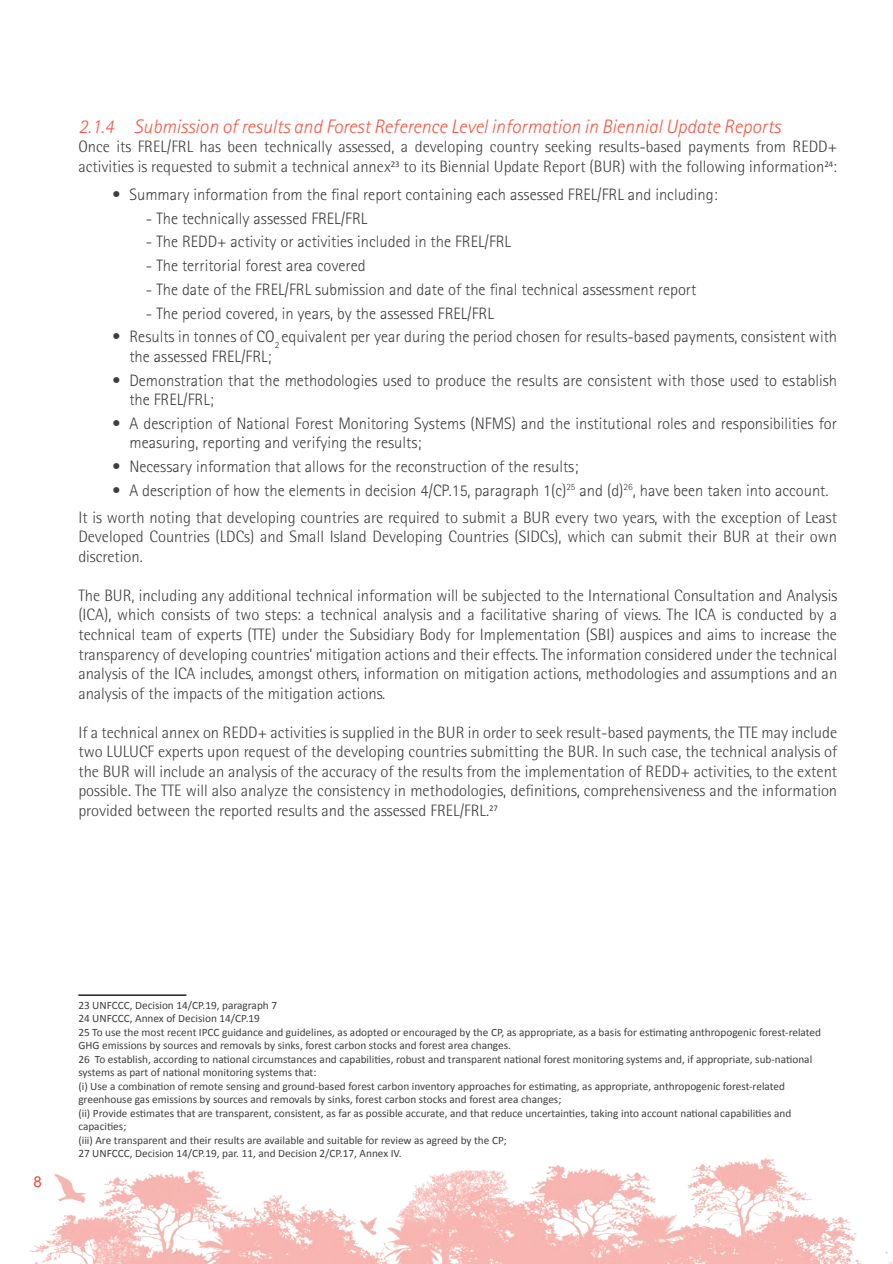
<style>
.page{position:relative;width:893px;height:1264px;background:#fff}
.page>*{position:absolute;margin:0;border:0;box-sizing:border-box;transform-origin:0 0}
.t1{font:italic 300 19.5px "Rotis Sans Serif";color:#f15b49}
.t2{font:300 16.5px/19.5px "Rotis Semi Sans";color:#3e3e3f;text-align:justify}
.t3{font:300 16.5px/19.5px "Rotis Sans Serif";color:#3e3e3f}
.t4{font:15px "Arial";color:#ef463b}
.t5{font:11.25px/13.5px "Calibri";color:#3e3e3f}
</style>
<div class="page">
<img style="left:30px;top:1158px;width:859px;height:105px">
<hr style="left:78px;top:994px;width:108px;height:1px;background:#231f20">
<p class="t1" style="left:78px;top:115px;width:703px">2.1.4 Submission of results and Forest Reference Level information in Biennial Update Reports</p>
<p class="t2" style="left:78px;top:137px;width:760px">Once its FREL/FRL has been technically assessed, a developing country seeking results-based payments from REDD+ activities is requested to submit a technical annex<sup>23</sup> to its Biennial Update Report (BUR) with the following information<sup>24</sup>:</p>
<p class="t3" style="left:112px;top:184px;width:606px">• Summary information from the final report containing each assessed FREL/FRL and including:</p>
<p class="t3" style="left:146px;top:208px;width:223px">- The technically assessed FREL/FRL</p>
<p class="t3" style="left:146px;top:232px;width:366px">- The REDD+ activity or activities included in the FREL/FRL</p>
<p class="t3" style="left:146px;top:256px;width:221px">- The territorial forest area covered</p>
<p class="t3" style="left:146px;top:279px;width:551px">- The date of the FREL/FRL submission and date of the final technical assessment report</p>
<p class="t3" style="left:146px;top:303px;width:349px">- The period covered, in years, by the assessed FREL/FRL</p>
<p class="t3" style="left:129px;top:327px;width:709px;text-indent:-17px">• Results in tonnes of CO<sub>2</sub> equivalent per year during the period chosen for results-based payments, consistent with the assessed FREL/FRL;</p>
<p class="t3" style="left:129px;top:370px;width:709px;text-indent:-17px">• Demonstration that the methodologies used to produce the results are consistent with those used to establish the FREL/FRL;</p>
<p class="t3" style="left:129px;top:413px;width:709px;text-indent:-17px">• A description of National Forest Monitoring Systems (NFMS) and the institutional roles and responsibilities for measuring, reporting and verifying the results;</p>
<p class="t3" style="left:112px;top:457px;width:467px">• Necessary information that allows for the reconstruction of the results;</p>
<p class="t3" style="left:112px;top:480px;width:717px">• A description of how the elements in decision 4/CP.15, paragraph 1(c)<sup>25</sup> and (d)<sup>26</sup>, have been taken into account.</p>
<p class="t2" style="left:78px;top:507px;width:760px">It is worth noting that developing countries are required to submit a BUR every two years, with the exception of Least Developed Countries (LDCs) and Small Island Developing Countries (SIDCs), which can submit their BUR at their own discretion.</p>
<p class="t2" style="left:78px;top:585px;width:760px">The BUR, including any additional technical information will be subjected to the International Consultation and Analysis (ICA), which consists of two steps: a technical analysis and a facilitative sharing of views. The ICA is conducted by a technical team of experts (TTE) under the Subsidiary Body for Implementation (SBI) auspices and aims to increase the transparency of developing countries’ mitigation actions and their effects. The information considered under the technical analysis of the ICA includes, amongst others, information on mitigation actions, methodologies and assumptions and an analysis of the impacts of the mitigation actions.</p>
<p class="t2" style="left:78px;top:722px;width:760px">If a technical annex on REDD+ activities is supplied in the BUR in order to seek result-based payments, the TTE may include two LULUCF experts upon request of the developing countries submitting the BUR. In such case, the technical analysis of the BUR will include an analysis of the accuracy of the results from the implementation of REDD+ activities, to the extent possible. The TTE will also analyze the consistency in methodologies, definitions, comprehensiveness and the information provided between the reported results and the assessed FREL/FRL.<sup>27</sup></p>
<p class="t4" style="left:34px;top:1172px;width:10px">8</p>
<p class="t5" style="left:78px;top:997px;width:744px">23 UNFCCC, Decision 14/CP.19, paragraph 7<br>24 UNFCCC, Annex of Decision 14/CP.19<br>25 To use the most recent IPCC guidance and guidelines, as adopted or encouraged by the CP, as appropriate, as a basis for estimating anthropogenic forest-related GHG emissions by sources and removals by sinks, forest carbon stocks and forest area changes.<br>26 To establish, according to national circumstances and capabilities, robust and transparent national forest monitoring systems and, if appropriate, sub-national systems as part of national monitoring systems that:<br>(i) Use a combination of remote sensing and ground-based forest carbon inventory approaches for estimating, as appropriate, anthropogenic forest-related greenhouse gas emissions by sources and removals by sinks, forest carbon stocks and forest area changes;<br>(ii) Provide estimates that are transparent, consistent, as far as possible accurate, and that reduce uncertainties, taking into account national capabilities and capacities;<br>(iii) Are transparent and their results are available and suitable for review as agreed by the CP;<br>27 UNFCCC, Decision 14/CP.19, par. 11, and Decision 2/CP.17, Annex IV.</p>
</div>
